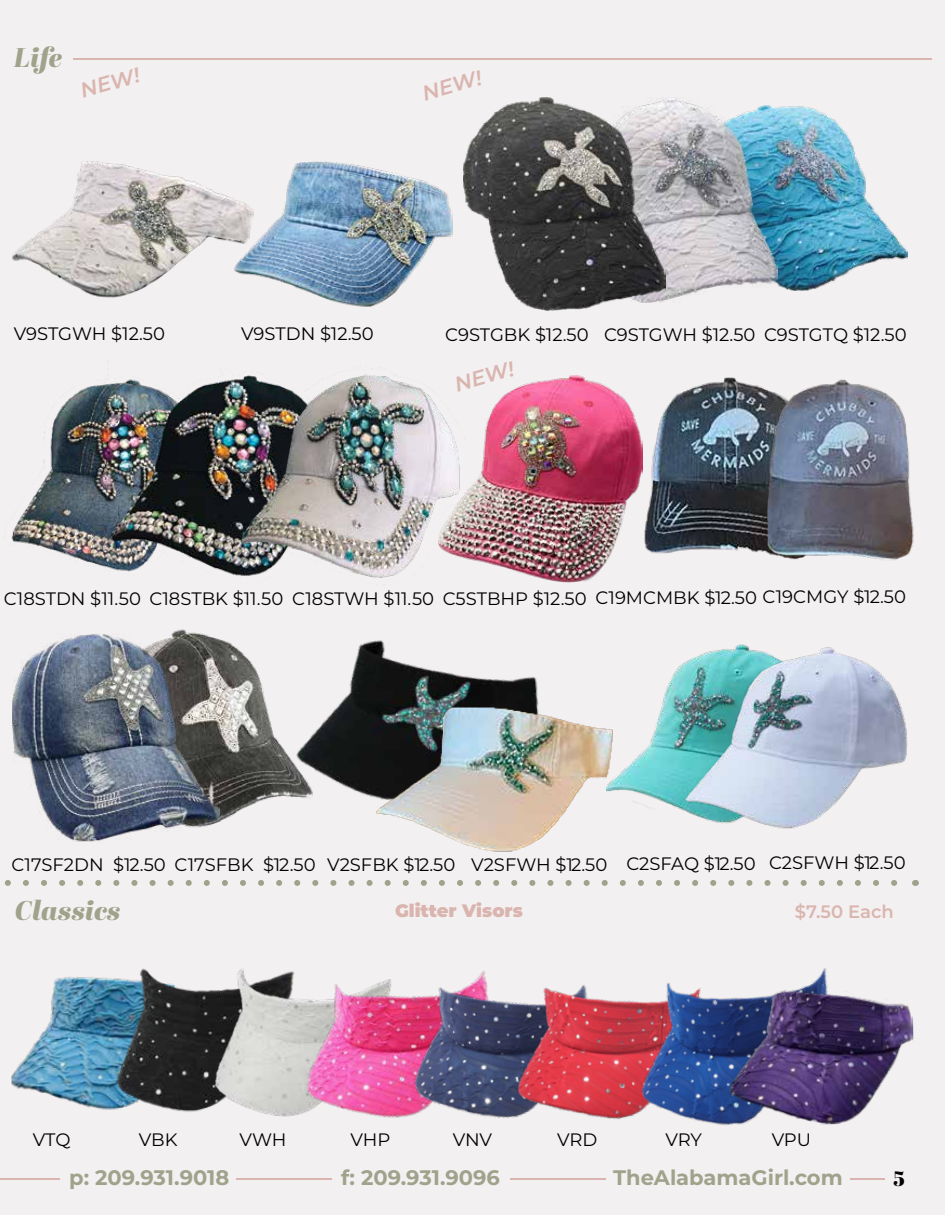
<style>
.page{position:relative;width:945px;height:1215px;background:#f3f0f1}
.page>*{position:absolute;margin:0;border:0;box-sizing:border-box;transform-origin:0 0}
.t1{font:italic 27px "Abril Fatface";color:#a0a28b}
.t2{font:700 21px "Montserrat";color:#a0a28b}
.t3{font:italic 600 21px "Montserrat";color:#dab5af}
.t4{font:21px "Abril Fatface";color:#000}
.t5{font:18px "Montserrat";color:#000}
.t6{font:900 18px "Montserrat";color:#dab5af}
.t7{font:600 18px "Montserrat";color:#dab5af}
</style>
<div class="page">
<img style="left:11px;top:976px;width:88px;height:133px">
<img style="left:99px;top:968px;width:98px;height:144px">
<img style="left:197px;top:969px;width:84px;height:147px">
<img style="left:281px;top:971px;width:102px;height:146px">
<img style="left:383px;top:974px;width:98px;height:144px">
<img style="left:481px;top:971px;width:104px;height:147px">
<img style="left:585px;top:968px;width:300px;height:212px">
<img style="left:777px;top:106px;width:130px;height:184px">
<img style="left:666px;top:98px;width:111px;height:202px">
<img style="left:328px;top:680px;width:23px;height:109px">
<img style="left:621px;top:667px;width:58px;height:142px">
<img style="left:679px;top:644px;width:229px;height:185px">
<img style="left:11px;top:385px;width:91px;height:182px">
<img style="left:102px;top:370px;width:133px;height:205px">
<img style="left:235px;top:372px;width:204px;height:206px">
<img style="left:172px;top:629px;width:156px;height:193px">
<img style="left:351px;top:640px;width:270px;height:212px">
<img style="left:439px;top:375px;width:178px;height:208px">
<img style="left:464px;top:97px;width:202px;height:213px">
<img style="left:13px;top:634px;width:206px;height:208px">
<img style="left:253px;top:161px;width:199px;height:146px">
<img style="left:12px;top:161px;width:241px;height:137px">
<img style="left:617px;top:382px;width:101px;height:172px">
<img style="left:718px;top:377px;width:196px;height:183px">
<img style="left:729px;top:979px;width:185px;height:146px">
<svg style="left:5px;top:880px;width:892px;height:6px"></svg>
<hr style="left:73px;top:59px;width:858px;height:1px;background:#dab5af">
<hr style="left:0;top:1178px;width:59px;height:2px;background:#dab5af">
<hr style="left:236px;top:1178px;width:96px;height:2px;background:#dab5af">
<hr style="left:510px;top:1178px;width:95px;height:2px;background:#dab5af">
<hr style="left:850px;top:1178px;width:34px;height:2px;background:#dab5af">
<h1 class="t1" style="left:14px;top:38px;width:50px">Life</h1>
<p class="t3" style="left:77px;top:77px;width:62px;rotate:-16deg">NEW!</p>
<p class="t3" style="left:419px;top:79px;width:62px;rotate:-16deg">NEW!</p>
<p class="t5" style="left:14px;top:321px;width:153px">V9STGWH $12.50</p>
<p class="t5" style="left:241px;top:321px;width:134px">V9STDN $12.50</p>
<p class="t5" style="left:445px;top:322px;width:463px">C9STGBK $12.50 C9STGWH $12.50 C9STGTQ $12.50</p>
<p class="t3" style="left:451px;top:371px;width:62px;rotate:-16deg">NEW!</p>
<p class="t5" style="left:4px;top:587px;width:432px">C18STDN $11.50 C18STBK $11.50 C18STWH $11.50</p>
<p class="t5" style="left:443px;top:586px;width:145px">C5STBHP $12.50</p>
<p class="t5" style="left:595px;top:585px;width:312px">C19MCMBK $12.50 C19CMGY $12.50</p>
<p class="t5" style="left:11px;top:852px;width:156px">C17SF2DN $12.50</p>
<p class="t5" style="left:175px;top:852px;width:282px">C17SFBK $12.50 V2SFBK $12.50</p>
<p class="t5" style="left:626px;top:851px;width:281px">C2SFAQ $12.50 C2SFWH $12.50</p>
<p class="t5" style="left:471px;top:852px;width:138px">V2SFWH $12.50</p>
<h1 class="t1" style="left:15px;top:892px;width:107px">Classics</h1>
<p class="t6" style="left:395px;top:897px;width:129px">Glitter Visors</p>
<p class="t7" style="left:795px;top:898px;width:100px">$7.50 Each</p>
<p class="t5" style="left:33px;top:1127px;width:39px">VTQ</p>
<p class="t5" style="left:139px;top:1127px;width:40px">VBK</p>
<p class="t5" style="left:240px;top:1127px;width:48px">VWH</p>
<p class="t5" style="left:350px;top:1127px;width:41px">VHP</p>
<p class="t5" style="left:453px;top:1127px;width:41px">VNV</p>
<p class="t5" style="left:557px;top:1127px;width:42px">VRD</p>
<p class="t5" style="left:665px;top:1127px;width:38px">VRY</p>
<p class="t5" style="left:772px;top:1127px;width:41px">VPU</p>
<p class="t2" style="left:69px;top:1162px;width:162px">p: 209.931.9018</p>
<p class="t2" style="left:341px;top:1162px;width:160px">f: 209.931.9096</p>
<p class="t2" style="left:613px;top:1162px;width:231px">TheAlabamaGirl.com</p>
<p class="t4" style="left:894px;top:1163px;width:13px">5</p>
</div>
